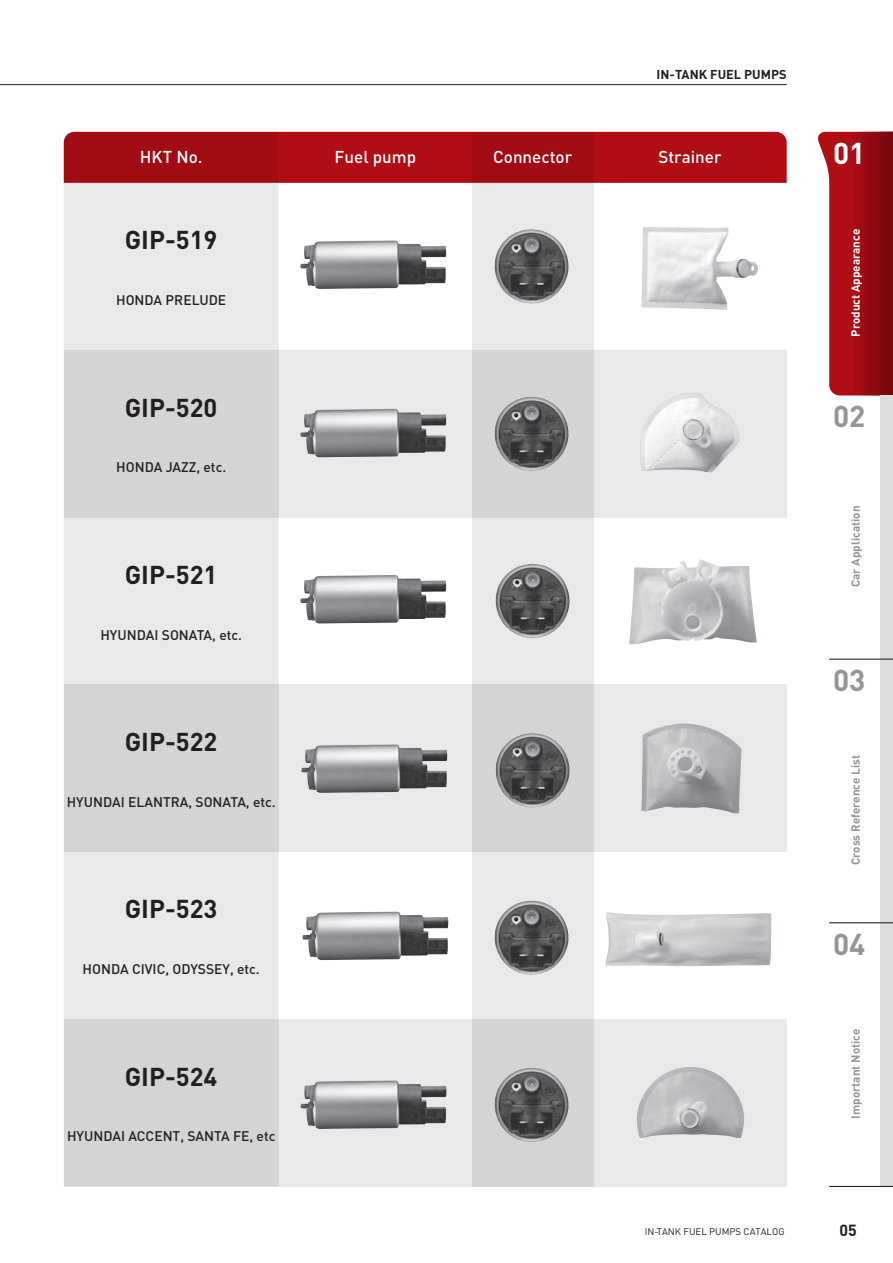
<style>
.page{position:relative;width:893px;height:1263px;background:#fff}
.page>*{position:absolute;margin:0;border:0;box-sizing:border-box;transform-origin:0 0}
.t1{font:700 29.7px "DIN Pro";color:#939598}
.t2{font:700 29.7px "DIN Pro";color:#fff}
.t3{font:700 25.5px "DIN Pro";color:#231f20}
.t4{font:500 16.95px "DIN";color:#fff}
.t5{font:700 15.9px "DIN Pro";color:#231f20}
.t6{font:500 13.8px "DIN Pro";color:#231f20}
.t7{font:700 12.75px "DIN Pro";color:#231f20}
.t8{font:700 11.7px "DIN Pro";color:#939598}
.t9{font:700 11.7px "DIN Pro";color:#fff}
.t10{font:9.6px "DIN Pro";color:#231f20}
</style>
<div class="page">
<div style="left:279px;top:132px;width:508px;height:51px;background:#b00d15"></div>
<svg style="left:64px;top:132px;width:215px;height:887px;background:#e2d4d5"></svg>
<svg style="left:472px;top:132px;width:121px;height:887px;background:#dfcdce"></svg>
<div style="left:64px;top:350px;width:723px;height:167px;background:linear-gradient(to bottom,#dedede,#dedddd)"></div>
<div style="left:64px;top:685px;width:723px;height:167px;background:linear-gradient(to bottom,#dedede,#dedede)"></div>
<div style="left:64px;top:1019px;width:723px;height:167px;background:linear-gradient(to bottom,#dfdede,#dedede)"></div>
<img style="left:300px;top:240px;width:145px;height:49px">
<img style="left:494px;top:229px;width:76px;height:76px">
<img style="left:642px;top:227px;width:116px;height:83px">
<img style="left:300px;top:409px;width:145px;height:48px">
<img style="left:494px;top:397px;width:76px;height:75px">
<img style="left:640px;top:394px;width:63px;height:77px">
<img style="left:300px;top:575px;width:145px;height:48px">
<img style="left:495px;top:564px;width:76px;height:75px">
<img style="left:629px;top:559px;width:128px;height:85px">
<img style="left:301px;top:744px;width:145px;height:49px">
<img style="left:495px;top:733px;width:76px;height:76px">
<img style="left:641px;top:723px;width:100px;height:91px">
<img style="left:302px;top:912px;width:146px;height:48px">
<img style="left:494px;top:900px;width:76px;height:76px">
<img style="left:606px;top:912px;width:165px;height:54px">
<img style="left:301px;top:1080px;width:145px;height:49px">
<img style="left:494px;top:1068px;width:76px;height:75px">
<img style="left:637px;top:1067px;width:107px;height:71px">
<svg style="left:818px;top:132px;width:11px;height:45px"></svg>
<div style="left:829px;top:132px;width:64px;height:263px;background:linear-gradient(to right,#bf0e17,#7a080e)"></div>
<div style="left:880px;top:395px;width:13px;height:791px;background:#dcdddf"></div>
<hr style="left:829px;top:659px;width:64px;height:1px;background:#231f20">
<hr style="left:829px;top:922px;width:64px;height:1px;background:#231f20">
<hr style="left:829px;top:1186px;width:64px;height:1px;background:#231f20">
<hr style="left:0;top:84px;width:787px;height:1px;background:#231f20">
<p class="t7" style="left:657px;top:65px;width:132px">IN-TANK FUEL PUMPS</p>
<p class="t4" style="left:140px;top:146px;width:64px">HKT No.</p>
<p class="t4" style="left:335px;top:146px;width:83px">Fuel pump</p>
<p class="t4" style="left:493px;top:146px;width:80px">Connector</p>
<p class="t4" style="left:658px;top:146px;width:65px">Strainer</p>
<h2 class="t3" style="left:125px;top:223px;width:94px">GIP-519</h2>
<p class="t6" style="left:116px;top:291px;width:112px">HONDA PRELUDE</p>
<h2 class="t3" style="left:125px;top:390px;width:94px">GIP-520</h2>
<p class="t6" style="left:116px;top:458px;width:111px">HONDA JAZZ, etc.</p>
<h2 class="t3" style="left:125px;top:557px;width:94px">GIP-521</h2>
<p class="t6" style="left:100px;top:625px;width:143px">HYUNDAI SONATA, etc.</p>
<h2 class="t3" style="left:125px;top:725px;width:94px">GIP-522</h2>
<p class="t6" style="left:67px;top:792px;width:210px">HYUNDAI ELANTRA, SONATA, etc.</p>
<h2 class="t3" style="left:125px;top:892px;width:94px">GIP-523</h2>
<p class="t6" style="left:83px;top:960px;width:179px">HONDA CIVIC, ODYSSEY, etc.</p>
<h2 class="t3" style="left:125px;top:1059px;width:94px">GIP-524</h2>
<p class="t6" style="left:67px;top:1127px;width:210px">HYUNDAI ACCENT, SANTA FE, etc</p>
<h1 class="t2" style="left:833px;top:133px;width:34px">01</h1>
<p class="t9" style="left:847px;top:337px;width:109px;rotate:-90deg">Product Appearance</p>
<h1 class="t1" style="left:833px;top:396px;width:34px">02</h1>
<p class="t8" style="left:847px;top:587px;width:83px;rotate:-90deg">Car Application</p>
<h1 class="t1" style="left:833px;top:660px;width:34px">03</h1>
<p class="t8" style="left:847px;top:865px;width:111px;rotate:-90deg">Cross Reference List</p>
<h1 class="t1" style="left:833px;top:924px;width:34px">04</h1>
<p class="t8" style="left:847px;top:1118px;width:91px;rotate:-90deg">Important Notice</p>
<p class="t10" style="left:645px;top:1225px;width:141px">IN-TANK FUEL PUMPS CATALOG</p>
<p class="t5" style="left:839px;top:1219px;width:19px">05</p>
</div>
